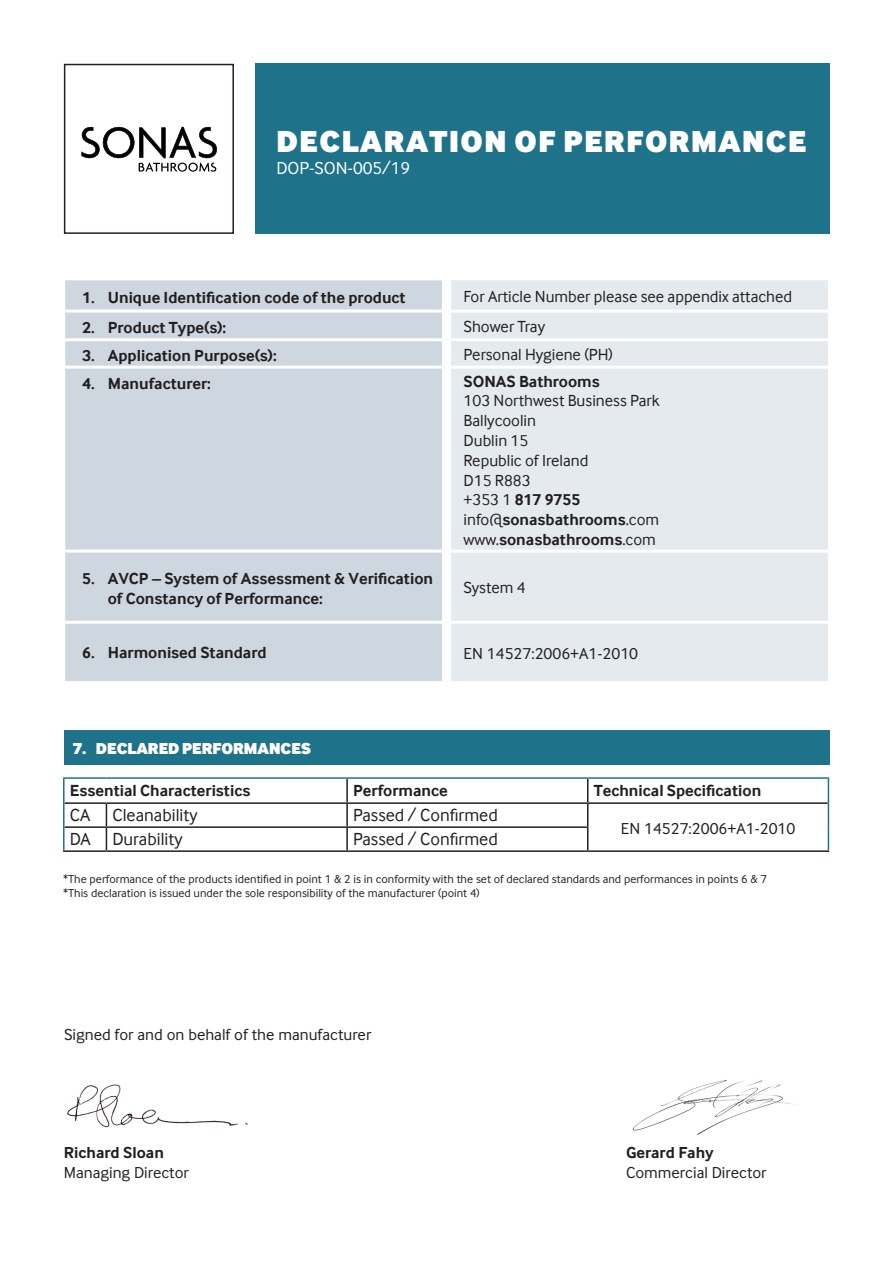
<style>
.page{position:relative;width:893px;height:1263px;background:#fff}
.page>*{position:absolute;margin:0;border:0;box-sizing:border-box;transform-origin:0 0}
.t1{font:700 31.5px "Inter Face Da Ma Th";letter-spacing:.05em;color:#fff}
.t2{font:18px "Inter Face";color:#231f20}
.t3{font:18px "Inter Face Da Ma";color:#fff}
.t4{font:700 16.5px/19.8px "Inter Face";color:#231f20}
.t5{font:16.5px "Inter Face";color:#231f20}
.t6{font:16.5px "Inter Face Da Ma";color:#231f20}
.t7{font:700 16.5px "Inter Face Da Ma Th";color:#fff}
.t8{font:700 16.5px "Inter Face Da Ma";color:#231f20}
.t9{font:12px "Inter Face Da Ma";color:#231f20}
.s1{font-weight:400}
</style>
<div class="page">
<div style="left:255px;top:64px;width:574px;height:170px;background:#1e728a"></div>
<svg style="left:81px;top:127px;width:136px;height:45px"></svg>
<div style="left:64px;top:64px;width:170px;height:170px;border:2px solid #231f20"></div>
<img style="left:67px;top:1084px;width:181px;height:44px">
<img style="left:632px;top:1080px;width:162px;height:55px">
<div style="left:64px;top:730px;width:765px;height:34px;background:#1e728a"></div>
<div style="left:65px;top:280px;width:377px;height:401px;background:#ced7df"></div>
<div style="left:451px;top:280px;width:377px;height:401px;background:#e5eaee"></div>
<hr style="left:65px;top:310px;width:377px;height:3px;background:#fff">
<hr style="left:451px;top:310px;width:377px;height:3px;background:#fff">
<hr style="left:65px;top:338px;width:377px;height:3px;background:#fff">
<hr style="left:451px;top:338px;width:377px;height:3px;background:#fff">
<hr style="left:65px;top:366px;width:377px;height:3px;background:#fff">
<hr style="left:451px;top:366px;width:377px;height:3px;background:#fff">
<hr style="left:65px;top:550px;width:377px;height:3px;background:#fff">
<hr style="left:451px;top:550px;width:377px;height:3px;background:#fff">
<hr style="left:65px;top:621px;width:377px;height:3px;background:#fff">
<hr style="left:451px;top:621px;width:377px;height:3px;background:#fff">
<hr style="left:346px;top:779px;width:2px;height:23px;background:#231f20">
<hr style="left:65px;top:802px;width:41px;height:2px;background:#231f20">
<hr style="left:106px;top:802px;width:241px;height:2px;background:#231f20">
<hr style="left:347px;top:802px;width:241px;height:2px;background:#231f20">
<hr style="left:346px;top:804px;width:2px;height:22px;background:#231f20">
<hr style="left:588px;top:802px;width:240px;height:2px;background:#231f20">
<hr style="left:65px;top:826px;width:41px;height:2px;background:#231f20">
<hr style="left:106px;top:826px;width:241px;height:2px;background:#231f20">
<svg style="left:106px;top:804px;width:1px;height:46px"></svg>
<hr style="left:347px;top:826px;width:241px;height:2px;background:#231f20">
<hr style="left:346px;top:828px;width:2px;height:22px;background:#231f20">
<svg style="left:587px;top:779px;width:1px;height:71px"></svg>
<hr style="left:63px;top:850px;width:43px;height:2px;background:#231f20">
<hr style="left:106px;top:850px;width:241px;height:2px;background:#231f20">
<hr style="left:347px;top:850px;width:241px;height:2px;background:#231f20">
<hr style="left:588px;top:850px;width:241px;height:2px;background:#231f20">
<hr style="left:63px;top:777px;width:43px;height:2px;background:#1e728a">
<hr style="left:63px;top:779px;width:2px;height:24px;background:#1e728a">
<hr style="left:106px;top:777px;width:241px;height:2px;background:#1e728a">
<hr style="left:347px;top:777px;width:241px;height:2px;background:#1e728a">
<hr style="left:588px;top:777px;width:241px;height:2px;background:#1e728a">
<hr style="left:63px;top:803px;width:2px;height:24px;background:#1e728a">
<hr style="left:63px;top:827px;width:2px;height:23px;background:#1e728a">
<svg style="left:828px;top:779px;width:1px;height:71px"></svg>
<h1 class="t1" style="left:276px;top:122px;width:532px">DECLARATION OF PERFORMANCE</h1>
<p class="t3" style="left:276px;top:157px;width:135px">DOP-SON-005/19</p>
<p class="t4" style="left:82px;top:288px;width:325px">1. Unique Identification code of the product</p>
<p class="t5" style="left:464px;top:288px;width:330px">For Article Number please see appendix attached</p>
<p class="t4" style="left:82px;top:318px;width:145px">2. Product Type(s):</p>
<p class="t5" style="left:464px;top:317px;width:83px">Shower Tray</p>
<p class="t4" style="left:82px;top:346px;width:196px">3. Application Purpose(s):</p>
<p class="t5" style="left:464px;top:345px;width:151px">Personal Hygiene (PH)</p>
<p class="t4" style="left:82px;top:373px;width:130px">4. Manufacturer:</p>
<p class="t4" style="left:464px;top:371px;width:138px">SONAS Bathrooms</p>
<p class="t5" style="left:464px;top:392px;width:198px">103 Northwest Business Park</p>
<p class="t5" style="left:464px;top:411px;width:74px">Ballycoolin</p>
<p class="t5" style="left:464px;top:431px;width:66px">Dublin 15</p>
<p class="t5" style="left:464px;top:451px;width:126px">Republic of Ireland</p>
<p class="t5" style="left:464px;top:471px;width:69px">D15 R883</p>
<p class="t4" style="left:464px;top:490px;width:118px"><span class="s1">+353 1</span> 817 9755</p>
<p class="t4" style="left:464px;top:510px;width:197px"><span class="s1">info@</span>sonasbathrooms<span class="s1">.com</span></p>
<p class="t4" style="left:464px;top:530px;width:194px"><span class="s1">www.</span>sonasbathrooms<span class="s1">.com</span></p>
<p class="t4" style="left:108px;top:569px;width:327px;text-indent:-26px">5. AVCP – System of Assessment &amp; Verification of Constancy of Performance:</p>
<p class="t5" style="left:464px;top:579px;width:64px">System 4</p>
<p class="t4" style="left:82px;top:643px;width:186px">6. Harmonised Standard</p>
<p class="t6" style="left:464px;top:644px;width:176px">EN 14527:2006+A1-2010</p>
<p class="t7" style="left:72px;top:738px;width:240px">7. DECLARED PERFORMANCES</p>
<p class="t4" style="left:70px;top:781px;width:182px">Essential Characteristics</p>
<p class="t4" style="left:353px;top:781px;width:96px">Performance</p>
<p class="t4" style="left:594px;top:781px;width:169px">Technical Specification</p>
<p class="t2" style="left:70px;top:805px;width:22px">CA</p>
<p class="t2" style="left:112px;top:805px;width:87px">Cleanability</p>
<p class="t2" style="left:353px;top:805px;width:146px">Passed / Confirmed</p>
<p class="t6" style="left:621px;top:819px;width:176px">EN 14527:2006+A1-2010</p>
<p class="t2" style="left:70px;top:829px;width:22px">DA</p>
<p class="t2" style="left:112px;top:829px;width:72px">Durability</p>
<p class="t2" style="left:353px;top:829px;width:146px">Passed / Confirmed</p>
<p class="t9" style="left:63px;top:872px;width:706px">*The performance of the products identified in point 1 &amp; 2 is in conformity with the set of declared standards and performances in points 6 &amp; 7</p>
<p class="t9" style="left:63px;top:886px;width:418px">*This declaration is issued under the sole responsibility of the manufacturer (point 4)</p>
<p class="t6" style="left:64px;top:1025px;width:309px">Signed for and on behalf of the manufacturer</p>
<p class="t8" style="left:64px;top:1143px;width:102px">Richard Sloan</p>
<p class="t6" style="left:64px;top:1163px;width:126px">Managing Director</p>
<p class="t8" style="left:626px;top:1143px;width:89px">Gerard Fahy</p>
<p class="t6" style="left:626px;top:1163px;width:142px">Commercial Director</p>
</div>
